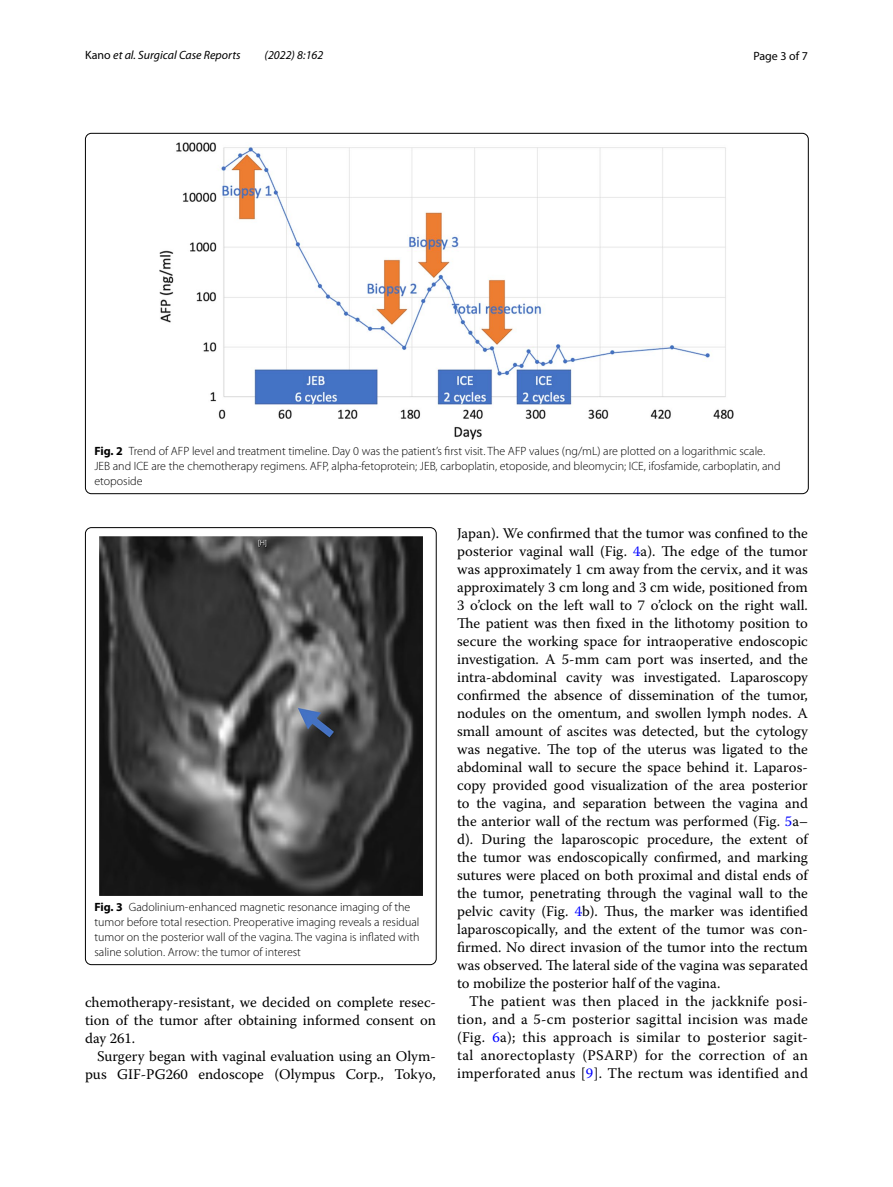
<style>
.page{position:relative;width:893px;height:1187px;background:#fff}
.page>*{position:absolute;margin:0;border:0;box-sizing:border-box;transform-origin:0 0}
.t1{font:14.7px/18px "Warnock Pro";color:#000;text-align:justify}
.t2{font:300 12px/15px "Myriad Pro";color:#000}
.t3{font:italic 12px "Myriad Pro";color:#000}
.t4{font:12px "Myriad Pro";color:#000}
.s1{font-style:normal}
.s2{font-weight:700}
.s3{color:#00f}
</style>
<div class="page">
<img style="left:160px;top:142px;width:574px;height:297px">
<img style="left:99px;top:536px;width:323px;height:359px">
<div style="left:85px;top:527px;width:351px;height:437px;border:1px solid #000;border-radius:6px"></div>
<p class="t3" style="left:85px;top:48px;width:157px"><span class="s1">Kano</span> et al. Surgical Case Reports</p>
<p class="t3" style="left:265px;top:48px;width:60px">(2022) 8:162</p>
<p class="t4" style="left:753px;top:48px;width:56px">Page 3 of 7</p>
<p class="t2" style="left:94px;top:443px;width:688px"><span class="s2">Fig. 2</span> Trend of AFP level and treatment timeline. Day 0 was the patient’s first visit. The AFP values (ng/mL) are plotted on a logarithmic scale.<br>JEB and ICE are the chemotherapy regimens. AFP, alpha-fetoprotein; JEB, carboplatin, etoposide, and bleomycin; ICE, ifosfamide, carboplatin, and etoposide</p>
<p class="t2" style="left:94px;top:899px;width:327px"><span class="s2">Fig. 3</span> Gadolinium-enhanced magnetic resonance imaging of the tumor before total resection. Preoperative imaging reveals a residual tumor on the posterior wall of the vagina. The vagina is inflated with saline solution. Arrow: the tumor of interest</p>
<p class="t1" style="left:85px;top:993px;width:352px">chemotherapy-resistant, we decided on complete resec&shy;tion of the tumor after obtaining informed consent on day 261.</p>
<p class="t1" style="left:85px;top:1047px;width:352px;text-align:right">Surgery began with vaginal evaluation using an Olym&shy;pus GIF-PG260 endoscope (Olympus Corp., Tokyo,</p>
<p class="t1" style="left:457px;top:524px;width:352px">Japan). We confirmed that the tumor was confined to the posterior vaginal wall (Fig. <span class="s3">4</span>a). The edge of the tumor was approximately 1 cm away from the cervix, and it was approximately 3 cm long and 3 cm wide, positioned from 3 o’clock on the left wall to 7 o’clock on the right wall.<br>The patient was then fixed in the lithotomy position to secure the working space for intraoperative endoscopic investigation. A 5-mm cam port was inserted, and the intra-abdominal cavity was investigated. Laparoscopy confirmed the absence of dissemination of the tumor, nodules on the omentum, and swollen lymph nodes. A small amount of ascites was detected, but the cytology was negative. The top of the uterus was ligated to the abdominal wall to secure the space behind it. Laparos&shy;copy provided good visualization of the area posterior to the vagina, and separation between the vagina and the anterior wall of the rectum was performed (Fig. <span class="s3">5</span>a– d). During the laparoscopic procedure, the extent of the tumor was endoscopically confirmed, and marking sutures were placed on both proximal and distal ends of the tumor, penetrating through the vaginal wall to the pelvic cavity (Fig. <span class="s3">4</span>b). Thus, the marker was identified laparoscopically, and the extent of the tumor was con&shy;firmed. No direct invasion of the tumor into the rectum was observed. The lateral side of the vagina was separated to mobilize the posterior half of the vagina.</p>
<p class="t1" style="left:457px;top:992px;width:352px;text-indent:12px">The patient was then placed in the jackknife posi&shy;tion, and a 5-cm posterior sagittal incision was made (Fig. <span class="s3">6</span>a); this approach is similar to posterior sagit&shy;tal anorectoplasty (PSARP) for the correction of an imperforated anus [<span class="s3">9</span>]. The rectum was identified and</p>
</div>
